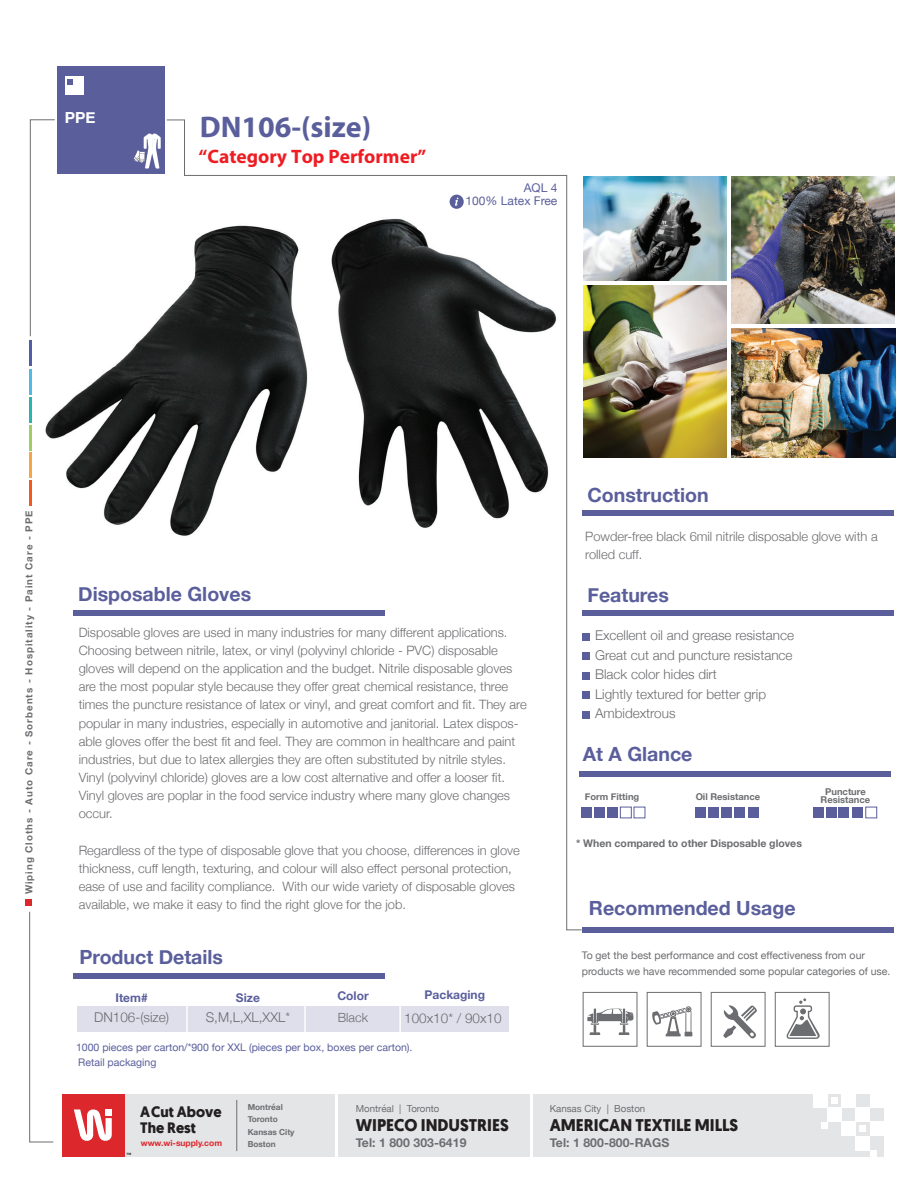
<style>
.page{position:relative;width:918px;height:1188px;background:#fff}
.page>*{position:absolute;margin:0;border:0;box-sizing:border-box;transform-origin:0 0}
.t1{font:700 30px "Myriad Pro";letter-spacing:-.005em;color:#5a5f9c}
.t2{font:700 19.5px "Helvetica Neue";color:#5a5f9c}
.t3{font:700 19.5px "Myriad Pro";color:#ee1d23}
.t4{font:700 16.5px "Geomanist";color:#231f20}
.t5{font:700 15.3px "Helvetica Neue";color:#fff}
.t6{font:700 14.7px/15.8px "Geomanist";color:#231f20}
.t7{font:300 13.5px/19.5px "Helvetica Neue";color:#6c6d70}
.t8{font:300 12.9px/18.1px "Helvetica Neue";color:#6c6d70}
.t9{font:300 12.6px "Helvetica Neue";color:#6c6d70}
.t10{font:700 12.3px "Helvetica Neue";letter-spacing:.005em;color:#6c6d70}
.t11{font:700 12px "Helvetica Neue";color:#5a5f9c}
.t12{font:12px/13.5px "Helvetica Neue";color:#5a5f9c;text-align:right}
.t13{font:10.5px/16.2px "Helvetica Neue";color:#6c6d70}
.t14{font:10.5px "Helvetica Neue";color:#5a5f9c}
.t15{font:700 10.5px "Helvetica Neue";color:#6c6d70}
.t16{font:700 9.75px "Helvetica Neue";letter-spacing:.1em;color:#6c6d70}
.t17{font:9.75px "Helvetica Neue";color:#6c6d70}
.t18{font:700 9.45px/8.6px "Helvetica Neue";color:#6c6d70;text-align:center}
.t19{font:700 8.55px "Helvetica Neue";color:#dc272d}
.t20{font:700 8.25px/12.1px "Helvetica Neue";color:#6c6d70}
.t21{font:700 3px "Helvetica Neue";color:#231f20}
</style>
<div class="page">
<img style="left:29px;top:214px;width:137px;height:311px">
<div style="left:582px;top:633px;width:8px;height:8px;background:#5a5f9c"></div>
<div style="left:582px;top:652px;width:8px;height:8px;background:#5a5f9c"></div>
<div style="left:582px;top:672px;width:8px;height:7px;background:#5a5f9c"></div>
<div style="left:582px;top:691px;width:8px;height:8px;background:#5a5f9c"></div>
<div style="left:582px;top:711px;width:8px;height:7px;background:#5a5f9c"></div>
<div style="left:582px;top:610px;width:312px;height:5px;background:#5a5f9c"></div>
<div style="left:73px;top:610px;width:311px;height:6px;background:#5a5f9c"></div>
<div style="left:73px;top:974px;width:311px;height:5px;background:#5a5f9c"></div>
<div style="left:579px;top:771px;width:312px;height:5px;background:#5a5f9c"></div>
<div style="left:582px;top:510px;width:312px;height:5px;background:#5a5f9c"></div>
<div style="left:582px;top:927px;width:312px;height:6px;background:#5a5f9c"></div>
<div style="left:583px;top:992px;width:54px;height:55px;border:1px solid #6c6d70"></div>
<div style="left:647px;top:992px;width:54px;height:55px;border:1px solid #6c6d70"></div>
<div style="left:711px;top:992px;width:54px;height:55px;border:1px solid #6c6d70"></div>
<div style="left:775px;top:992px;width:54px;height:55px;border:1px solid #6c6d70"></div>
<div style="left:57px;top:67px;width:108px;height:107px;background:#5a5f9c"></div>
<svg style="left:166px;top:119px;width:416px;height:811px"></svg>
<div style="left:65px;top:76px;width:19px;height:19px;background:#fff"></div>
<svg style="left:67px;top:79px;width:6px;height:6px"></svg>
<svg style="left:29px;top:911px;width:25px;height:232px"></svg>
<svg style="left:30px;top:119px;width:25px;height:218px"></svg>
<hr style="left:29px;top:397px;width:2px;height:26px;background:#27b5ae">
<hr style="left:29px;top:480px;width:2px;height:26px;background:#f15921">
<hr style="left:29px;top:453px;width:2px;height:25px;background:#f8a442">
<hr style="left:29px;top:425px;width:2px;height:25px;background:#9fce62">
<hr style="left:29px;top:369px;width:2px;height:26px;background:#4dbae7">
<hr style="left:29px;top:340px;width:2px;height:26px;background:#505ea5">
<div style="left:26px;top:899px;width:6px;height:7px;background:#dc272d"></div>
<img style="left:584px;top:286px;width:142px;height:171px">
<img style="left:731px;top:329px;width:164px;height:128px">
<img style="left:584px;top:177px;width:142px;height:104px">
<img style="left:731px;top:176px;width:164px;height:148px">
<div style="left:77px;top:1006px;width:431px;height:26px;background:#dedfeb"></div>
<hr style="left:186px;top:998px;width:2px;height:42px;background:#fff">
<hr style="left:304px;top:998px;width:2px;height:42px;background:#fff">
<hr style="left:399px;top:997px;width:2px;height:43px;background:#fff">
<svg style="left:134px;top:133px;width:27px;height:36px"></svg>
<div style="left:581px;top:807px;width:11px;height:11px;background:#5a5f9c"></div>
<div style="left:594px;top:807px;width:11px;height:11px;background:#5a5f9c"></div>
<div style="left:607px;top:807px;width:11px;height:11px;background:#5a5f9c"></div>
<div style="left:620px;top:807px;width:12px;height:11px;border:1px solid #5a5f9c"></div>
<div style="left:695px;top:807px;width:11px;height:11px;background:#5a5f9c"></div>
<div style="left:708px;top:807px;width:11px;height:11px;background:#5a5f9c"></div>
<div style="left:721px;top:807px;width:11px;height:11px;background:#5a5f9c"></div>
<div style="left:734px;top:807px;width:11px;height:11px;background:#5a5f9c"></div>
<div style="left:748px;top:807px;width:11px;height:11px;background:#5a5f9c"></div>
<div style="left:813px;top:807px;width:11px;height:11px;background:#5a5f9c"></div>
<div style="left:826px;top:807px;width:11px;height:11px;background:#5a5f9c"></div>
<div style="left:838px;top:807px;width:11px;height:11px;background:#5a5f9c"></div>
<div style="left:852px;top:807px;width:11px;height:11px;background:#5a5f9c"></div>
<div style="left:866px;top:807px;width:11px;height:11px;border:1px solid #5a5f9c"></div>
<svg style="left:723px;top:1005px;width:34px;height:34px"></svg>
<svg style="left:786px;top:998px;width:34px;height:41px"></svg>
<svg style="left:652px;top:1006px;width:40px;height:30px"></svg>
<svg style="left:587px;top:1009px;width:46px;height:26px"></svg>
<svg style="left:450px;top:195px;width:14px;height:14px"></svg>
<div style="left:534px;top:1094px;width:350px;height:63px;background:#e4e5e6"></div>
<div style="left:813px;top:1094px;width:14px;height:14px;background:#fff"></div>
<div style="left:842px;top:1094px;width:14px;height:14px;background:#fff"></div>
<div style="left:827px;top:1108px;width:15px;height:14px;background:#fff"></div>
<div style="left:842px;top:1122px;width:14px;height:14px;background:#fff"></div>
<div style="left:856px;top:1136px;width:14px;height:14px;background:#fff"></div>
<div style="left:856px;top:1108px;width:14px;height:14px;background:#fff"></div>
<div style="left:870px;top:1122px;width:14px;height:14px;background:#fff"></div>
<div style="left:870px;top:1094px;width:14px;height:14px;background:#fff"></div>
<div style="left:860px;top:1125px;width:6px;height:7px;background:#fff"></div>
<svg style="left:831px;top:1098px;width:6px;height:6px"></svg>
<div style="left:821px;top:1122px;width:6px;height:7px;background:#fff"></div>
<div style="left:870px;top:1150px;width:7px;height:7px;background:#fff"></div>
<div style="left:338px;top:1094px;width:192px;height:63px;background:#e4e5e6"></div>
<div style="left:125px;top:1094px;width:209px;height:63px;background:#e4e5e6"></div>
<div style="left:63px;top:1094px;width:62px;height:62px;background:#dc272d"></div>
<svg style="left:74px;top:1109px;width:38px;height:32px"></svg>
<hr style="left:236px;top:1100px;width:1px;height:51px;background:#6c6d70">
<p class="t5" style="left:65px;top:106px;width:32px">PPE</p>
<h1 class="t1" style="left:200px;top:107px;width:173px">DN106-(size)</h1>
<h2 class="t3" style="left:199px;top:144px;width:229px">“Category Top Performer”</h2>
<p class="t12" style="left:466px;top:182px;width:93px">AQL 4<br>100% Latex Free</p>
<p class="t16" style="left:22px;top:894px;width:386px;rotate:-90deg">Wiping Cloths - Auto Care - Sorbents - Hospitality - Paint Care - PPE</p>
<h2 class="t2" style="left:587px;top:480px;width:123px">Construction</h2>
<h2 class="t2" style="left:78px;top:579px;width:174px">Disposable Gloves</h2>
<p class="t8" style="left:79px;top:622px;width:450px">Disposable gloves are used in many industries for many different applications.<br>Choosing between nitrile, latex, or vinyl (polyvinyl chloride - PVC) disposable gloves will depend on the application and the budget. Nitrile disposable gloves are the most popular style because they offer great chemical resistance, three times the puncture resistance of latex or vinyl, and great comfort and fit. They are popular in many industries, especially in automotive and janitorial. Latex dispos&shy;able gloves offer the best fit and feel. They are common in healthcare and paint industries, but due to latex allergies they are often substituted by nitrile styles.<br>Vinyl (polyvinyl chloride) gloves are a low cost alternative and offer a looser fit.<br>Vinyl gloves are poplar in the food service industry where many glove changes occur.</p>
<p class="t8" style="left:79px;top:840px;width:443px">Regardless of the type of disposable glove that you choose, differences in glove thickness, cuff length, texturing, and colour will also effect personal protection, ease of use and facility compliance. With our wide variety of disposable gloves available, we make it easy to find the right glove for the job.</p>
<h2 class="t2" style="left:79px;top:942px;width:145px">Product Details</h2>
<p class="t11" style="left:116px;top:988px;width:34px">Item#</p>
<p class="t11" style="left:236px;top:988px;width:25px">Size</p>
<p class="t11" style="left:337px;top:987px;width:33px">Color</p>
<p class="t11" style="left:425px;top:986px;width:62px">Packaging</p>
<p class="t7" style="left:94px;top:1007px;width:77px">DN106-(size)</p>
<p class="t7" style="left:206px;top:1007px;width:86px">S,M,L,XL,XXL*</p>
<p class="t9" style="left:338px;top:1008px;width:32px">Black</p>
<p class="t7" style="left:404px;top:1007px;width:99px">100x10* / 90x10</p>
<p class="t14" style="left:76px;top:1039px;width:338px">1000 pieces per carton/*900 for XXL (pieces per box, boxes per carton).</p>
<p class="t14" style="left:78px;top:1055px;width:80px">Retail packaging</p>
<p class="t8" style="left:585px;top:527px;width:294px">Powder-free black 6mil nitrile disposable glove with a rolled cuff.</p>
<h2 class="t2" style="left:587px;top:580px;width:83px">Features</h2>
<p class="t7" style="left:595px;top:625px;width:201px">Excellent oil and grease resistance<br>Great cut and puncture resistance<br>Black color hides dirt<br>Lightly textured for better grip<br>Ambidextrous</p>
<h2 class="t2" style="left:583px;top:738px;width:111px">At A Glance</h2>
<p class="t18" style="left:585px;top:793px;width:56px">Form Fitting</p>
<p class="t18" style="left:696px;top:793px;width:66px">Oil Resistance</p>
<p class="t18" style="left:821px;top:788px;width:51px">Puncture<br>Resistance</p>
<p class="t15" style="left:576px;top:835px;width:227px">* When compared to other Disposable gloves</p>
<h2 class="t2" style="left:589px;top:893px;width:208px">Recommended Usage</h2>
<p class="t13" style="left:582px;top:948px;width:310px">To get the best performance and cost effectiveness from our products we have recommended some popular categories of use.</p>
<p class="t6" style="left:140px;top:1104px;width:83px">ACut Above<br>The Rest</p>
<p class="t20" style="left:248px;top:1101px;width:37px">Montréal</p>
<p class="t17" style="left:356px;top:1101px;width:85px">Montréal | Toronto</p>
<p class="t17" style="left:550px;top:1101px;width:97px">Kansas City | Boston</p>
<p class="t20" style="left:248px;top:1114px;width:48px">Toronto<br>Kansas City</p>
<p class="t4" style="left:356px;top:1115px;width:155px">WIPECO INDUSTRIES</p>
<p class="t4" style="left:550px;top:1115px;width:190px">AMERICAN TEXTILE MILLS</p>
<p class="t21" style="left:127px;top:1152px;width:6px">TM</p>
<p class="t19" style="left:141px;top:1137px;width:83px">www.wi-supply.com</p>
<p class="t20" style="left:248px;top:1138px;width:30px">Boston</p>
<p class="t10" style="left:356px;top:1133px;width:112px">Tel: 1 800 303-6419</p>
<p class="t10" style="left:550px;top:1133px;width:121px">Tel: 1 800-800-RAGS</p>
</div>
